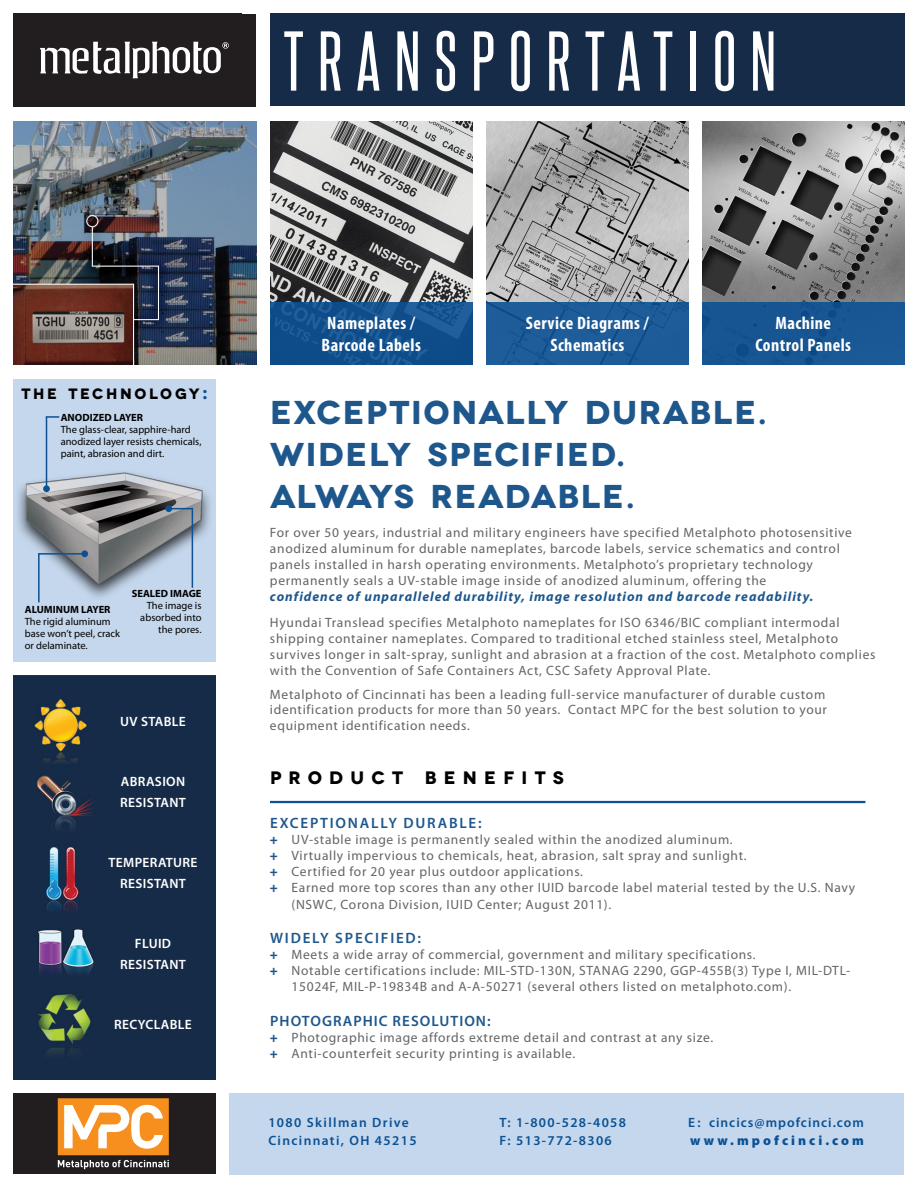
<style>
.page{position:relative;width:918px;height:1188px;background:#fff}
.page>*{position:absolute;margin:0;border:0;box-sizing:border-box;transform-origin:0 0}
.t1{font:72px "Steelfish Rg";letter-spacing:.2em;color:#fff}
.t2{font:700 33px/42px "Novecentowide";letter-spacing:.05em;color:#1e578c}
.t3{font:700 condensed 18px/21.6px "Myriad Pro";letter-spacing:.025em;color:#fff;text-align:center}
.t4{font:700 18px "Novecentowide";letter-spacing:.4em;color:#000}
.t5{font:600 15px "Myriad Pro";letter-spacing:.07em;color:#1e578c}
.t6{font:700 15px "Novecentowide";letter-spacing:.175em;color:#000}
.t7{font:13.5px/16.2px "Myriad Pro";letter-spacing:.05em;color:#636466}
.t8{font:italic 700 13.5px "Myriad Pro";letter-spacing:.075em;color:#1e578c}
.t9{font:600 13.5px/20.2px "Myriad Pro";letter-spacing:.025em;color:#fff;text-align:center}
.t10{font:600 13.5px/18px "Myriad Pro";letter-spacing:.1em;color:#0b5194}
.t11{font:600 13.5px "Myriad Pro";letter-spacing:.075em;color:#0b5194}
.t12{font:900 13.5px "Myriad Pro";letter-spacing:.225em;color:#0b5194}
.t13{font:10.5px/12px "Myriad Pro";color:#000}
.t14{font:700 10.5px "Myriad Pro";color:#000}
.s1{font-size:21px;color:#0b5194}
.s2{font-weight:900;color:#1e578c}
</style>
<div class="page">
<div style="left:14px;top:379px;width:202px;height:283px;background:#c5d7ec"></div>
<img style="left:18px;top:468px;width:192px;height:129px">
<hr style="left:38px;top:553px;width:47px;height:2px;background:#0b5194">
<hr style="left:38px;top:554px;width:2px;height:48px;background:#0b5194">
<div style="left:165px;top:505px;width:7px;height:7px;background:#0b5194;border-radius:50%"></div>
<div style="left:81px;top:550px;width:7px;height:7px;background:#0b5194;border-radius:50%"></div>
<div style="left:43px;top:485px;width:7px;height:7px;background:#0b5194;border-radius:50%"></div>
<img style="left:14px;top:675px;width:202px;height:405px">
<img style="left:270px;top:122px;width:202px;height:180px">
<img style="left:486px;top:122px;width:202px;height:180px">
<img style="left:702px;top:122px;width:202px;height:180px">
<img style="left:14px;top:122px;width:242px;height:242px">
<div style="left:270px;top:14px;width:634px;height:92px;background:#162b48"></div>
<div style="left:230px;top:1093px;width:674px;height:81px;background:#c5d7ec"></div>
<div style="left:14px;top:14px;width:242px;height:93px;background:#221e1f"></div>
<div style="left:14px;top:1094px;width:202px;height:80px;background:#221e1f"></div>
<svg style="left:270px;top:302px;width:202px;height:62px;background:#12518d"></svg>
<div style="left:486px;top:302px;width:202px;height:62px;background:#1e5c99"></div>
<div style="left:702px;top:302px;width:202px;height:62px;background:#175692"></div>
<svg style="left:40px;top:42px;width:189px;height:36px"></svg>
<svg style="left:58px;top:1098px;width:111px;height:71px;background:#d79f62"></svg>
<hr style="left:270px;top:801px;width:595px;height:2px;background:#0b5194">
<svg style="left:46px;top:416px;width:13px;height:2px"></svg>
<hr style="left:46px;top:417px;width:1px;height:70px;background:#0b5194">
<svg style="left:172px;top:508px;width:20px;height:1px"></svg>
<hr style="left:192px;top:508px;width:1px;height:80px;background:#0b5194">
<h1 class="t1" style="left:284px;top:17px;width:494px">TRANSPORTATION</h1>
<p class="t6" style="left:21px;top:385px;width:188px">THE TECHNOLOGY<span class="s1">:</span></p>
<p class="t14" style="left:61px;top:411px;width:84px">ANODIZED LAYER</p>
<p class="t13" style="left:61px;top:424px;width:142px">The glass-clear, sapphire-hard anodized layer resists chemicals, paint, abrasion and dirt.</p>
<p class="t14" style="left:25px;top:602px;width:87px">ALUMINUM LAYER</p>
<p class="t13" style="left:25px;top:615px;width:97px">The rigid aluminum base won’t peel, crack or delaminate.</p>
<p class="t14" style="left:132px;top:587px;width:71px">SEALED IMAGE</p>
<p class="t13" style="left:140px;top:600px;width:63px;text-align:right">The image is absorbed into the pores.</p>
<p class="t9" style="left:120px;top:711px;width:67px">UV STABLE</p>
<p class="t9" style="left:120px;top:771px;width:67px;text-align:left">ABRASION<br>RESISTANT</p>
<p class="t9" style="left:109px;top:852px;width:91px">TEMPERATURE<br>RESISTANT</p>
<p class="t9" style="left:120px;top:933px;width:67px">FLUID<br>RESISTANT</p>
<p class="t9" style="left:114px;top:1014px;width:79px">RECYCLABLE</p>
<h3 class="t3" style="left:322px;top:312px;width:101px">Nameplates /<br>Barcode Labels</h3>
<h3 class="t3" style="left:526px;top:312px;width:124px">Service Diagrams /<br>Schematics</h3>
<h3 class="t3" style="left:755px;top:312px;width:97px">Machine<br>Control Panels</h3>
<h2 class="t2" style="left:270px;top:392px;width:499px">EXCEPTIONALLY DURABLE.<br>WIDELY SPECIFIED.<br>ALWAYS READABLE.</h2>
<p class="t7" style="left:270px;top:524px;width:584px">For over 50 years, industrial and military engineers have specified Metalphoto photosensitive anodized aluminum for durable nameplates, barcode labels, service schematics and control panels installed in harsh operating environments. Metalphoto’s proprietary technology permanently seals a UV-stable image inside of anodized aluminum, offering the</p>
<p class="t8" style="left:270px;top:588px;width:545px">confidence of unparalleled durability, image resolution and barcode readability.</p>
<p class="t7" style="left:270px;top:614px;width:607px">Hyundai Translead specifies Metalphoto nameplates for ISO 6346/BIC compliant intermodal shipping container nameplates. Compared to traditional etched stainless steel, Metalphoto survives longer in salt-spray, sunlight and abrasion at a fraction of the cost. Metalphoto complies with the Convention of Safe Containers Act, CSC Safety Approval Plate.</p>
<p class="t7" style="left:270px;top:687px;width:559px;line-height:15.6px">Metalphoto of Cincinnati has been a leading full-service manufacturer of durable custom identification products for more than 50 years. Contact MPC for the best solution to your equipment identification needs.</p>
<h3 class="t4" style="left:270px;top:767px;width:295px">PRODUCT BENEFITS</h3>
<p class="t5" style="left:270px;top:813px;width:31px">Exceptionally</p>
<p class="t5" style="left:403px;top:813px;width:23px">Durable</p>
<p class="t5" style="left:478px;top:813px;width:5px">:</p>
<p class="t7" style="left:270px;top:831px;width:464px"><span class="s2">+</span> UV-stable image is permanently sealed within the anodized aluminum.</p>
<p class="t7" style="left:270px;top:847px;width:478px"><span class="s2">+</span> Virtually impervious to chemicals, heat, abrasion, salt spray and sunlight.</p>
<p class="t7" style="left:270px;top:863px;width:315px"><span class="s2">+</span> Certified for 20 year plus outdoor applications.</p>
<p class="t7" style="left:270px;top:880px;width:587px"><span class="s2">+</span> Earned more top scores than any other IUID barcode label material tested by the U.S. Navy</p>
<p class="t7" style="left:292px;top:896px;width:321px">(NSWC, Corona Division, IUID Center; August 2011).</p>
<p class="t5" style="left:270px;top:928px;width:25px">Widely</p>
<p class="t5" style="left:335px;top:928px;width:20px">Specified</p>
<p class="t5" style="left:418px;top:928px;width:5px">:</p>
<p class="t7" style="left:270px;top:946px;width:487px"><span class="s2">+</span> Meets a wide array of commercial, government and military specifications.</p>
<p class="t7" style="left:270px;top:962px;width:582px"><span class="s2">+</span> Notable certifications include: MIL-STD-130N, STANAG 2290, GGP-455B(3) Type I, MIL-DTL-</p>
<p class="t7" style="left:292px;top:979px;width:501px">15024F, MIL-P-19834B and A-A-50271 (several others listed on metalphoto.com).</p>
<p class="t5" style="left:270px;top:1011px;width:222px">PHOTOGRAPHIC RESOLUTION:</p>
<p class="t7" style="left:270px;top:1029px;width:445px"><span class="s2">+</span> Photographic image affords extreme detail and contrast at any size. <span class="s2">+</span> Anti-counterfeit security printing is available.</p>
<p class="t10" style="left:268px;top:1114px;width:150px">1080 Skillman Drive<br>Cincinnati, OH 45215</p>
<p class="t10" style="left:500px;top:1113px;width:128px">T: 1-800-528-4058<br>F: 513-772-8306</p>
<p class="t11" style="left:688px;top:1114px;width:177px">E : cincics@mpofcinci.com</p>
<p class="t12" style="left:690px;top:1132px;width:175px">www.mpofcinci.com</p>
</div>
